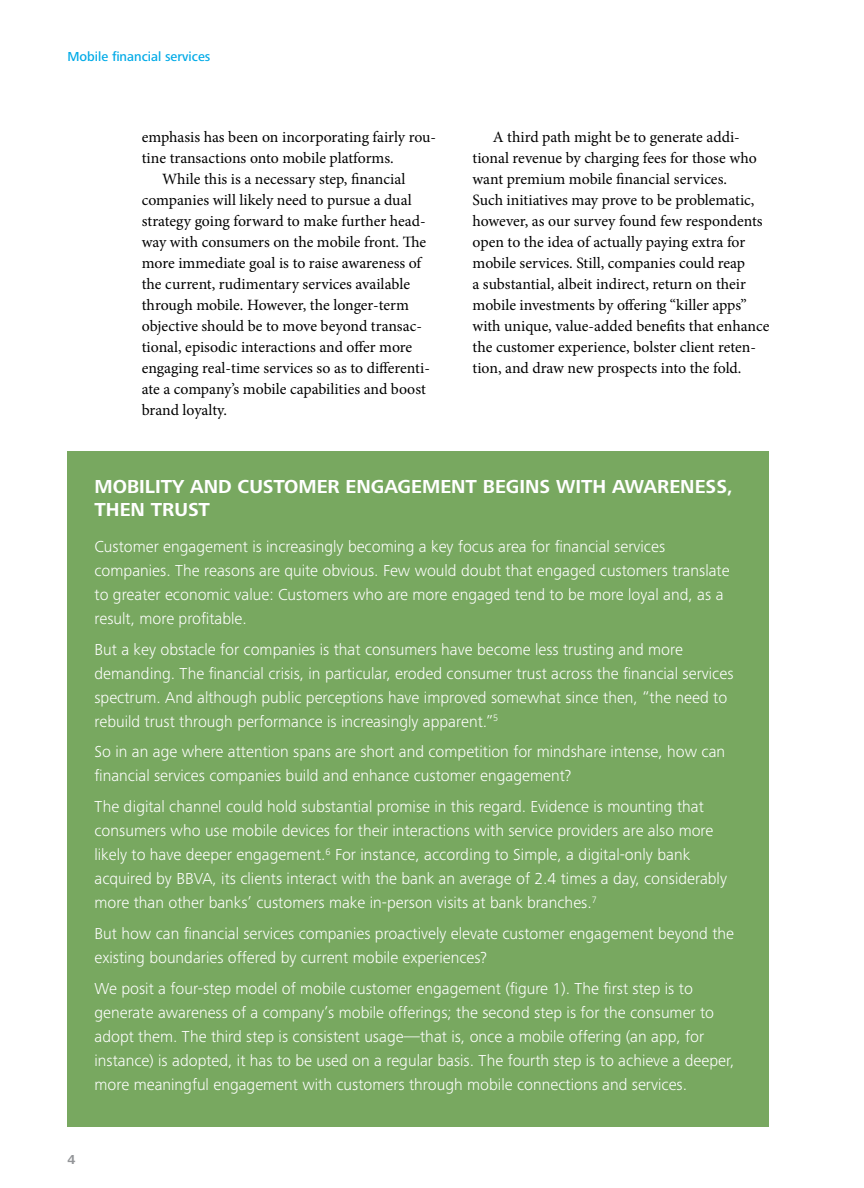
<style>
.page{position:relative;width:864px;height:1188px;background:#fff}
.page>*{position:absolute;margin:0;border:0;box-sizing:border-box;transform-origin:0 0}
.t1{font:700 19.5px/23.4px "Frutiger Next Pro";color:#fff}
.t2{font:300 16.5px/24px "Frutiger Next Pro";color:#fff}
.t3{font:15.75px/21px "Minion Pro";color:#000}
.t4{font:500 13.5px "Frutiger Next Pro";color:#00aae7}
.t5{font:700 13.5px "Frutiger Next Pro";color:#939598}
</style>
<div class="page">
<div style="left:68px;top:452px;width:702px;height:675px;background:#78a860"></div>
<p class="t4" style="left:68px;top:49px;width:144px">Mobile financial services</p>
<p class="t3" style="left:142px;top:127px;width:296px">emphasis has been on incorporating fairly rou-</p>
<p class="t3" style="left:142px;top:148px;width:254px">tine transactions onto mobile platforms.</p>
<p class="t3" style="left:162px;top:169px;width:245px">While this is a necessary step, financial</p>
<p class="t3" style="left:142px;top:190px;width:271px">companies will likely need to pursue a dual</p>
<p class="t3" style="left:142px;top:211px;width:286px">strategy going forward to make further head-</p>
<p class="t3" style="left:142px;top:232px;width:286px">way with consumers on the mobile front. The</p>
<p class="t3" style="left:142px;top:253px;width:281px">more immediate goal is to raise awareness of</p>
<p class="t3" style="left:142px;top:274px;width:270px">the current, rudimentary services available</p>
<p class="t3" style="left:142px;top:295px;width:269px">through mobile. However, the longer-term</p>
<p class="t3" style="left:142px;top:316px;width:282px">objective should be to move beyond transac-</p>
<p class="t3" style="left:142px;top:337px;width:272px">tional, episodic interactions and offer more</p>
<p class="t3" style="left:142px;top:358px;width:290px">engaging real-time services so as to differenti-</p>
<p class="t3" style="left:142px;top:379px;width:286px">ate a company’s mobile capabilities and boost</p>
<p class="t3" style="left:142px;top:400px;width:87px">brand loyalty.</p>
<p class="t3" style="left:472px;top:127px;width:299px;text-indent:20px">A third path might be to generate addi&shy;tional revenue by charging fees for those who want premium mobile financial services.<br>Such initiatives may prove to be problematic, however, as our survey found few respondents open to the idea of actually paying extra for mobile services. Still, companies could reap<br>a substantial, albeit indirect, return on their mobile investments by offering “killer apps” with unique, value-added benefits that enhance the customer experience, bolster client reten&shy;tion, and draw new prospects into the fold.</p>
<p class="t1" style="left:94px;top:474px;width:640px">MOBILITY AND CUSTOMER ENGAGEMENT BEGINS WITH AWARENESS,<br>THEN TRUST</p>
<p class="t2" style="left:94px;top:534px;width:637px">Customer engagement is increasingly becoming a key focus area for financial services companies. The reasons are quite obvious. Few would doubt that engaged customers translate to greater economic value: Customers who are more engaged tend to be more loyal and, as a result, more profitable.</p>
<p class="t2" style="left:94px;top:637px;width:641px">But a key obstacle for companies is that consumers have become less trusting and more demanding. The financial crisis, in particular, eroded consumer trust across the financial services spectrum. And although public perceptions have improved somewhat since then, “the need to rebuild trust through performance is increasingly apparent.”<sup>5</sup></p>
<p class="t2" style="left:94px;top:740px;width:632px">So in an age where attention spans are short and competition for mindshare intense, how can financial services companies build and enhance customer engagement?</p>
<p class="t2" style="left:94px;top:795px;width:634px">The digital channel could hold substantial promise in this regard. Evidence is mounting that consumers who use mobile devices for their interactions with service providers are also more likely to have deeper engagement.<sup>6</sup> For instance, according to Simple, a digital-only bank acquired by BBVA, its clients interact with the bank an average of 2.4 times a day, considerably more than other banks’ customers make in-person visits at bank branches.<sup>7</sup></p>
<p class="t2" style="left:94px;top:921px;width:641px">But how can financial services companies proactively elevate customer engagement beyond the existing boundaries offered by current mobile experiences?</p>
<p class="t2" style="left:94px;top:976px;width:641px">We posit a four-step model of mobile customer engagement (figure 1). The first step is to generate awareness of a company’s mobile offerings; the second step is for the consumer to adopt them. The third step is consistent usage—that is, once a mobile offering (an app, for instance) is adopted, it has to be used on a regular basis. The fourth step is to achieve a deeper, more meaningful engagement with customers through mobile connections and services.</p>
<p class="t5" style="left:68px;top:1152px;width:9px">4</p>
</div>
